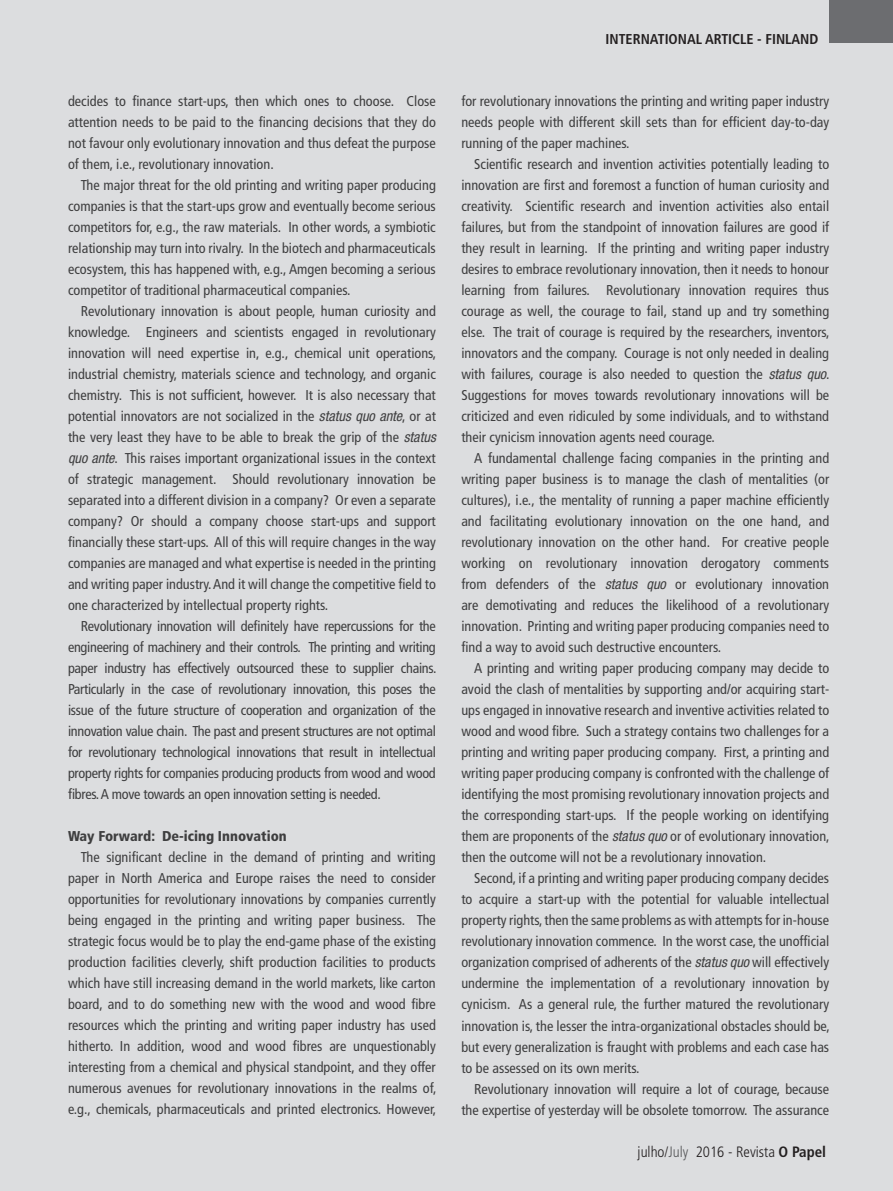
<style>
.page{position:relative;width:893px;height:1191px;background:#dcdddf}
.page>*{position:absolute;margin:0;border:0;box-sizing:border-box;transform-origin:0 0}
.t1{font:300 condensed 15px "Frutiger LT Std";color:#231f20}
.t2{font:condensed 14.25px/21px "Frutiger LT Std";color:#3e3e3f;text-align:justify}
.t3{font:900 condensed 14.25px "Frutiger LT Std";color:#3e3e3f}
.t4{font:700 condensed 14.25px "Frutiger LT Std";color:#231f20}
.s1{font-family:"Helvetica Neue LT Std";font-style:italic}
.s2{color:#57585a}
.s3{font-weight:700}
</style>
<div class="page">
<div style="left:829px;top:0;width:64px;height:43px;background:#6c6d70"></div>
<p class="t2" style="left:68px;top:90px;width:369px">decides to finance start-ups, then which ones to choose. Close attention needs to be paid to the financing decisions that they do not favour only evolutionary innovation and thus defeat the purpose of them, i.e., revolutionary innovation.</p>
<p class="t2" style="left:68px;top:174px;width:369px;text-indent:13px">The major threat for the old printing and writing paper producing companies is that the start-ups grow and eventually become serious competitors for, e.g., the raw materials. In other words, a symbiotic relationship may turn into rivalry. In the biotech and pharmaceuticals ecosystem, this has happened with, e.g., Amgen becoming a serious competitor of traditional pharmaceutical companies.</p>
<p class="t2" style="left:68px;top:300px;width:370px;text-indent:13px">Revolutionary innovation is about people, human curiosity and knowledge. Engineers and scientists engaged in revolutionary innovation will need expertise in, e.g., chemical unit operations, industrial chemistry, materials science and technology, and organic chemistry. This is not sufficient, however. It is also necessary that potential innovators are not socialized in the <span class="s1">status quo ante</span>, or at the very least they have to be able to break the grip of the <span class="s1">status quo ante</span>. This raises important organizational issues in the context of strategic management. Should revolutionary innovation be separated into a different division in a company? Or even a separate company? Or should a company choose start-ups and support financially these start-ups. All of this will require changes in the way companies are managed and what expertise is needed in the printing and writing paper industry. And it will change the competitive field to one characterized by intellectual property rights.</p>
<p class="t2" style="left:68px;top:615px;width:370px;text-indent:13px">Revolutionary innovation will definitely have repercussions for the engineering of machinery and their controls. The printing and writing paper industry has effectively outsourced these to supplier chains.<br>Particularly in the case of revolutionary innovation, this poses the issue of the future structure of cooperation and organization of the innovation value chain. The past and present structures are not optimal for revolutionary technological innovations that result in intellectual property rights for companies producing products from wood and wood fibres. A move towards an open innovation setting is needed.</p>
<p class="t3" style="left:68px;top:827px;width:220px">Way Forward: De-icing Innovation</p>
<p class="t2" style="left:68px;top:847px;width:370px;text-indent:13px">The significant decline in the demand of printing and writing paper in North America and Europe raises the need to consider opportunities for revolutionary innovations by companies currently being engaged in the printing and writing paper business. The strategic focus would be to play the end-game phase of the existing production facilities cleverly, shift production facilities to products which have still increasing demand in the world markets, like carton board, and to do something new with the wood and wood fibre resources which the printing and writing paper industry has used hitherto. In addition, wood and wood fibres are unquestionably interesting from a chemical and physical standpoint, and they offer numerous avenues for revolutionary innovations in the realms of, e.g., chemicals, pharmaceuticals and printed electronics. However,</p>
<p class="t4" style="left:606px;top:30px;width:214px">INTERNATIONAL ARTICLE - FINLAND</p>
<p class="t2" style="left:461px;top:91px;width:369px">for revolutionary innovations the printing and writing paper industry needs people with different skill sets than for efficient day-to-day running of the paper machines.</p>
<p class="t2" style="left:461px;top:154px;width:370px;text-indent:13px">Scientific research and invention activities potentially leading to innovation are first and foremost a function of human curiosity and creativity. Scientific research and invention activities also entail failures, but from the standpoint of innovation failures are good if they result in learning. If the printing and writing paper industry desires to embrace revolutionary innovation, then it needs to honour learning from failures. Revolutionary innovation requires thus courage as well, the courage to fail, stand up and try something else. The trait of courage is required by the researchers, inventors, innovators and the company. Courage is not only needed in dealing with failures, courage is also needed to question the <span class="s1">status quo</span>.<br>Suggestions for moves towards revolutionary innovations will be criticized and even ridiculed by some individuals, and to withstand their cynicism innovation agents need courage.</p>
<p class="t2" style="left:461px;top:448px;width:369px;text-indent:13px">A fundamental challenge facing companies in the printing and writing paper business is to manage the clash of mentalities (or cultures), i.e., the mentality of running a paper machine efficiently and facilitating evolutionary innovation on the one hand, and revolutionary innovation on the other hand. For creative people working on revolutionary innovation derogatory comments from defenders of the <span class="s1">status quo</span> or evolutionary innovation are demotivating and reduces the likelihood of a revolutionary innovation. Printing and writing paper producing companies need to find a way to avoid such destructive encounters.</p>
<p class="t2" style="left:461px;top:658px;width:370px;text-indent:13px">A printing and writing paper producing company may decide to avoid the clash of mentalities by supporting and/or acquiring start&shy;ups engaged in innovative research and inventive activities related to wood and wood fibre. Such a strategy contains two challenges for a printing and writing paper producing company. First, a printing and writing paper producing company is confronted with the challenge of identifying the most promising revolutionary innovation projects and the corresponding start-ups. If the people working on identifying them are proponents of the <span class="s1">status quo</span> or of evolutionary innovation, then the outcome will not be a revolutionary innovation.</p>
<p class="t2" style="left:461px;top:868px;width:370px;text-indent:13px">Second, if a printing and writing paper producing company decides to acquire a start-up with the potential for valuable intellectual property rights, then the same problems as with attempts for in-house revolutionary innovation commence. In the worst case, the unofficial organization comprised of adherents of the <span class="s1">status quo</span> will effectively undermine the implementation of a revolutionary innovation by cynicism. As a general rule, the further matured the revolutionary innovation is, the lesser the intra-organizational obstacles should be, but every generalization is fraught with problems and each case has to be assessed on its own merits.</p>
<p class="t2" style="left:461px;top:1078px;width:369px;text-align:right">Revolutionary innovation will require a lot of courage, because the expertise of yesterday will be obsolete tomorrow. The assurance</p>
<p class="t1" style="left:638px;top:1142px;width:190px">julho/<span class="s2">July</span> 2016 - Revista <span class="s3">O Papel</span></p>
</div>
